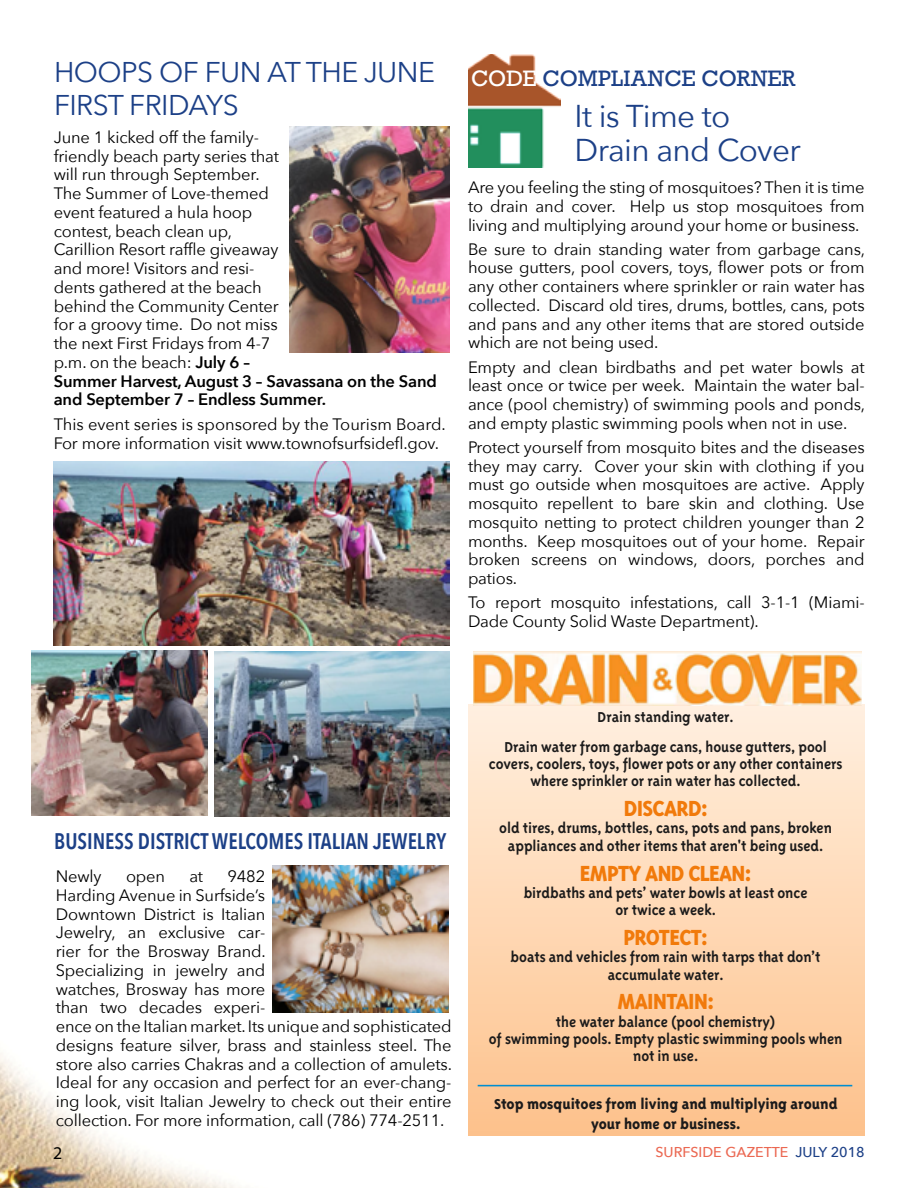
<style>
.page{position:relative;width:918px;height:1188px;background:#fff}
.page>*{position:absolute;margin:0;border:0;box-sizing:border-box;transform-origin:0 0}
.t1{font:300 83.25px "Triplex Sans";letter-spacing:-.05em;color:#1c1b1b;scale:.94 1}
.t2{font:300 50.25px/37.7px "Triplex Sans";letter-spacing:-.025em;color:#1c1b1b;text-align:center;scale:.94 1}
.t3{font:31.5px/34.5px "Avenir Next";letter-spacing:-.02em;color:#1c4087}
.t4{font:28.5px/33px "Avenir Next";letter-spacing:-.02em;color:#1c4087}
.t5{font:800 25.2px "Triplex Sans";letter-spacing:-.025em;color:#f17a0b;scale:.94 1}
.t6{font:600 22.5px "Avenir Next Condensed";color:#1c4087;scale:.95 1}
.t7{font:21px "Rockwell";color:#1c4087}
.t8{font:18px "Myriad Pro";color:#000}
.t9{font:16.5px/18.8px "Avenir Next";letter-spacing:-.01em;color:#000;text-align:justify}
.t10{font:700 16.5px/17.2px "Triplex Sans";color:#1c1b1b;text-align:center;scale:.94 1}
.t11{font:800 16.5px/20.4px "Triplex Sans";color:#1c1b1b;text-align:center;scale:.94 1}
.t12{font:500 14.25px "Avenir Next";color:#eb6852}
.s1{font-weight:600}
.s2{color:#fff}
.s3{font-size:50.25px}
.s4{font-size:88.05px}
.s5{color:#1c4087}
</style>
<div class="page">
<img style="left:0;top:1053px;width:240px;height:135px">
<img style="left:468px;top:54px;width:92px;height:113px">
<img style="left:290px;top:126px;width:160px;height:226px">
<img style="left:215px;top:651px;width:235px;height:165px">
<img style="left:31px;top:651px;width:177px;height:165px">
<img style="left:54px;top:462px;width:395px;height:184px">
<div style="left:468px;top:704px;width:397px;height:431px;background:linear-gradient(to bottom,#fff0df,#fbc18c)"></div>
<hr style="left:478px;top:1085px;width:374px;height:1px;background:#008ed0">
<img style="left:473px;top:651px;width:388px;height:54px">
<img style="left:272px;top:866px;width:177px;height:146px">
<h3 class="t4" style="left:54px;top:54px;width:383px">HOOPS OF FUN AT THE JUNE<br>FIRST FRIDAYS</h3>
<p class="t9" style="left:54px;top:127px;width:385px;text-align:left">June 1 kicked off the family-<br>friendly beach party series that<br>will run through September.<br>The Summer of Love-themed<br>event featured a hula hoop<br>contest, beach clean up,<br>Carillion Resort raffle giveaway<br>and more! Visitors and resi-<br>dents gathered at the beach<br>behind the Community Center<br>for a groovy time. Do not miss<br>the next First Fridays from 4-7<br>p.m. on the beach: <span class="s1">July 6 –<br>Summer Harvest, August 3 – Savassana on the Sand and September 7 – Endless Summer.</span></p>
<p class="t9" style="left:54px;top:415px;width:394px">This event series is sponsored by the Tourism Board.<br>For more information visit www.townofsurfsidefl.gov.</p>
<p class="t7" style="left:471px;top:66px;width:326px"><span class="s2">CODE</span> COMPLIANCE CORNER</p>
<h3 class="t3" style="left:575px;top:97px;width:228px">It is Time to<br>Drain and Cover</h3>
<p class="t9" style="left:468px;top:177px;width:398px">Are you feeling the sting of mosquitoes? Then it is time to drain and cover. Help us stop mosquitoes from living and multiplying around your home or business.</p>
<p class="t9" style="left:468px;top:239px;width:399px">Be sure to drain standing water from garbage cans, house gutters, pool covers, toys, flower pots or from any other containers where sprinkler or rain water has collected. Discard old tires, drums, bottles, cans, pots and pans and any other items that are stored outside which are not being used.</p>
<p class="t9" style="left:468px;top:357px;width:399px">Empty and clean birdbaths and pet water bowls at least once or twice per week. Maintain the water bal&shy;ance (pool chemistry) of swimming pools and ponds, and empty plastic swimming pools when not in use.</p>
<p class="t9" style="left:468px;top:437px;width:398px">Protect yourself from mosquito bites and the diseases they may carry. Cover your skin with clothing if you must go outside when mosquitoes are active. Apply mosquito repellent to bare skin and clothing. Use mosquito netting to protect children younger than 2 months. Keep mosquitoes out of your home. Repair broken screens on windows, doors, porches and patios.</p>
<p class="t9" style="left:468px;top:592px;width:398px">To report mosquito infestations, call 3-1-1 (Miami-<br>Dade County Solid Waste Department).</p>
<h2 class="t2" style="left:507px;top:302px;width:340px">Feeling the sting of mosquitoes?</h2>
<h2 class="t2" style="left:534px;top:386px;width:282px">Then it’s time to</h2>
<h1 class="t1" style="left:482px;top:405px;width:392px">drain<span class="s3">and</span>cover<span class="s4">.</span></h1>
<h3 class="t6" style="left:54px;top:821px;width:414px">BUSINESS DISTRICT WELCOMES ITALIAN JEWELRY</h3>
<p class="t9" style="left:56px;top:866px;width:47px">Newly</p>
<p class="t9" style="left:126px;top:866px;width:41px">open</p>
<p class="t9" style="left:189px;top:866px;width:15px">at</p>
<p class="t9" style="left:56px;top:866px;width:398px;text-align:left;text-indent:172px">9482<br>Harding Avenue in Surfside’s<br>Downtown District is Italian<br>Jewelry, an exclusive car-<br>rier for the Brosway Brand.<br>Specializing in jewelry and<br>watches, Brosway has more<br>than two decades experi-<br>ence on the Italian market. Its unique and sophisticated designs feature silver, brass and stainless steel. The store also carries Chakras and a collection of amulets.<br>Ideal for any occasion and perfect for an ever-chang&shy;ing look, visit Italian Jewelry to check out their entire collection. For more information, call (786) 774-2511.</p>
<p class="t10" style="left:504px;top:702px;width:344px;line-height:29.8px">Drain standing water.<br>Drain water from garbage cans, house gutters, pool</p>
<p class="t10" style="left:489px;top:755px;width:378px">covers, coolers, toys, flower pots or any other containers where sprinkler or rain water has collected.</p>
<h3 class="t5" style="left:624px;top:794px;width:91px">DISCARD:</h3>
<p class="t10" style="left:499px;top:820px;width:356px">old tires, drums, bottles, cans, pots and pans, broken appliances and other items that aren't being used.</p>
<h3 class="t5" style="left:580px;top:859px;width:184px">EMPTY AND CLEAN:</h3>
<p class="t10" style="left:524px;top:884px;width:304px">birdbaths and pets’ water bowls at least once or twice a week.</p>
<h3 class="t5" style="left:624px;top:923px;width:91px">PROTECT:</h3>
<p class="t10" style="left:511px;top:948px;width:331px">boats and vehicles from rain with tarps that don’t accumulate water.</p>
<h3 class="t5" style="left:618px;top:988px;width:104px">MAINTAIN:</h3>
<p class="t10" style="left:489px;top:1013px;width:378px">the water balance (pool chemistry)<br>of swimming pools. Empty plastic swimming pools when not in use.</p>
<p class="t11" style="left:494px;top:1093px;width:367px">Stop mosquitoes from living and multiplying around your home or business.</p>
<p class="t8" style="left:53px;top:1142px;width:11px">2</p>
<p class="t12" style="left:655px;top:1140px;width:211px">SURFSIDE GAZETTE <span class="s5">JULY 2018</span></p>
</div>
